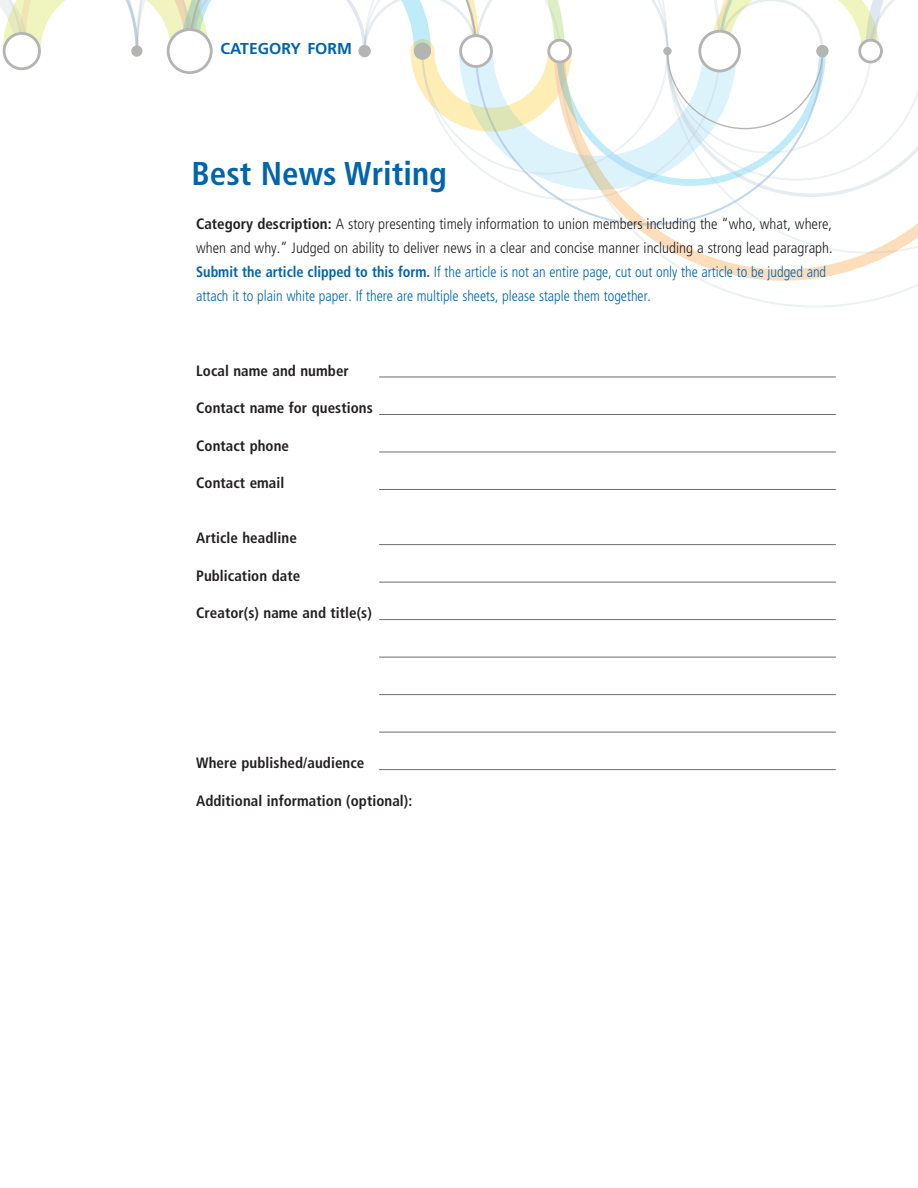
<style>
.page{position:relative;width:918px;height:1188px;background:#fff}
.page>*{position:absolute;margin:0;border:0;box-sizing:border-box;transform-origin:0 0}
.category_entry_forms{font:700 condensed 33px "Frutiger";color:#0164ad}
.Paragraph_Style_1{font:700 15.75px "Frutiger LT Std";color:#0164ad}
.Body_no_indent_-_blu{font:300 condensed 15px/24px "Frutiger LT Std";color:#231f20}
.entry_form_lines{font:700 condensed 15px "Frutiger LT Std";letter-spacing:.005em;color:#231f20}
.s1{font-weight:700}
.s2{font-weight:700;color:#0164ad}
.s3{color:#0164ad}
</style>
<div class="page">
<hr style="left:379px;top:377px;width:457px;height:1px;background:#6c6d70">
<hr style="left:379px;top:414px;width:457px;height:1px;background:#6c6d70">
<hr style="left:379px;top:452px;width:457px;height:1px;background:#6c6d70">
<hr style="left:379px;top:489px;width:457px;height:1px;background:#6c6d70">
<hr style="left:379px;top:544px;width:457px;height:1px;background:#6c6d70">
<hr style="left:379px;top:582px;width:457px;height:1px;background:#6c6d70">
<hr style="left:379px;top:619px;width:457px;height:1px;background:#6c6d70">
<hr style="left:379px;top:657px;width:457px;height:1px;background:#6c6d70">
<hr style="left:379px;top:694px;width:457px;height:1px;background:#6c6d70">
<hr style="left:379px;top:732px;width:457px;height:1px;background:#6c6d70">
<hr style="left:379px;top:769px;width:457px;height:1px;background:#6c6d70">
<svg style="left:702px;top:281px;width:216px;height:26px"></svg>
<svg style="left:554px;top:197px;width:364px;height:84px"></svg>
<svg style="left:0;top:0;width:918px;height:197px"></svg>
<div style="left:168px;top:30px;width:43px;height:43px;background:#fff;border-radius:50%"></div>
<div style="left:167px;top:28px;width:46px;height:46px;border:3px solid #040503;border-radius:50%"></div>
<div style="left:700px;top:31px;width:39px;height:40px;background:#fff;border-radius:50%"></div>
<div style="left:698px;top:30px;width:43px;height:42px;border:3px solid #040503;border-radius:50%"></div>
<div style="left:4px;top:33px;width:35px;height:36px;background:#fff;border-radius:50%"></div>
<div style="left:3px;top:32px;width:38px;height:38px;border:3px solid #040503;border-radius:50%"></div>
<div style="left:414px;top:42px;width:17px;height:18px;background:#b4b4b3;border-radius:50%"></div>
<svg style="left:358px;top:45px;width:13px;height:12px"></svg>
<svg style="left:816px;top:45px;width:13px;height:12px"></svg>
<svg style="left:663px;top:47px;width:9px;height:8px"></svg>
<div style="left:131px;top:45px;width:11px;height:12px;background:#b4b4b3;border-radius:50%"></div>
<div style="left:461px;top:36px;width:30px;height:31px;background:#fff;border-radius:50%"></div>
<div style="left:459px;top:34px;width:34px;height:34px;border:3px solid #040503;border-radius:50%"></div>
<div style="left:549px;top:40px;width:22px;height:22px;background:#fff;border-radius:50%"></div>
<div style="left:547px;top:39px;width:25px;height:24px;border:3px solid #040503;border-radius:50%"></div>
<div style="left:860px;top:40px;width:21px;height:22px;background:#fff;border-radius:50%"></div>
<div style="left:858px;top:39px;width:25px;height:24px;border:3px solid #040503;border-radius:50%"></div>
<p class="Paragraph_Style_1" style="left:221px;top:39px;width:133px">CATEGORY FORM</p>
<p class="category_entry_forms" style="left:192px;top:154px;width:257px">Best News Writing</p>
<p class="Body_no_indent_-_blu" style="left:196px;top:212px;width:638px"><span class="s1">Category description:</span> A story presenting timely information to union members including the “who, what, where, when and why.” Judged on ability to deliver news in a clear and concise manner including a strong lead paragraph.<br><span class="s2">Submit the article clipped to this form.</span> <span class="s3">If the article is not an entire page, cut out only the article to be judged and attach it to plain white paper. If there are multiple sheets, please staple them together.</span></p>
<p class="entry_form_lines" style="left:196px;top:362px;width:154px">Local name and number</p>
<p class="entry_form_lines" style="left:196px;top:399px;width:178px">Contact name for questions</p>
<p class="entry_form_lines" style="left:196px;top:437px;width:95px">Contact phone</p>
<p class="entry_form_lines" style="left:196px;top:474px;width:90px">Contact email</p>
<p class="entry_form_lines" style="left:196px;top:529px;width:102px">Article headline</p>
<p class="entry_form_lines" style="left:196px;top:567px;width:106px">Publication date</p>
<p class="entry_form_lines" style="left:196px;top:604px;width:177px">Creator(s) name and title(s)</p>
<p class="entry_form_lines" style="left:196px;top:754px;width:170px">Where published/audience</p>
<p class="entry_form_lines" style="left:196px;top:792px;width:218px">Additional information (optional):</p>
</div>
